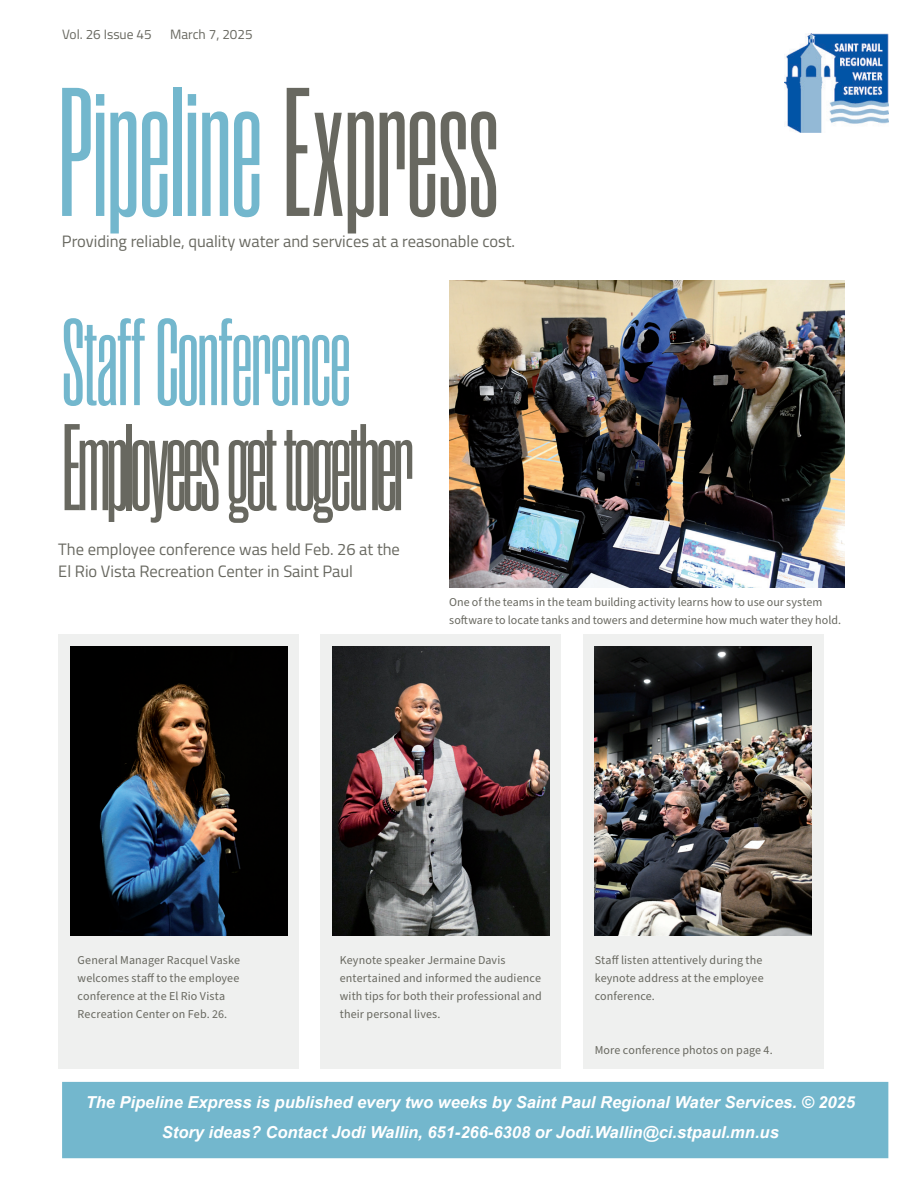
<style>
.page{position:relative;width:918px;height:1188px;background:#fff}
.page>*{position:absolute;margin:0;border:0;box-sizing:border-box;transform-origin:0 0}
.t1{font:600 183px "Rama Gothic C";letter-spacing:-.005em;color:#73b7cd}
.t2{font:600 123px "Rama Gothic C";letter-spacing:-.03em;color:#686860}
.t3{font:600 123px "Rama Gothic C";letter-spacing:-.01em;color:#73b7cd}
.t4{font:italic 700 16.5px/29.8px "Arial";color:#fff;text-align:center}
.t5{font:16.5px/22.5px "Titillium Web";color:#686860}
.t6{font:13.5px "Titillium Web";color:#686860}
.t7{font:12px/18px "Source Sans Pro";letter-spacing:.01em;color:#686860}
.s1{color:#686860}
</style>
<div class="page">
<div style="left:62px;top:1082px;width:826px;height:76px;background:#73b7cd"></div>
<div style="left:58px;top:634px;width:241px;height:434px;background:#eff0ef"></div>
<div style="left:321px;top:634px;width:240px;height:434px;background:#eff0ef"></div>
<div style="left:583px;top:634px;width:241px;height:434px;background:#eff0ef"></div>
<img style="left:70px;top:647px;width:217px;height:288px">
<img style="left:595px;top:647px;width:217px;height:288px">
<img style="left:333px;top:647px;width:216px;height:288px">
<img style="left:449px;top:280px;width:396px;height:308px">
<img style="left:785px;top:33px;width:103px;height:99px">
<p class="t6" style="left:62px;top:24px;width:91px">Vol. 26 Issue 45</p>
<p class="t6" style="left:170px;top:24px;width:84px">March 7, 2025</p>
<h1 class="t1" style="left:58px;top:71px;width:442px">Pipeline <span class="s1">Express</span></h1>
<h3 class="t5" style="left:62px;top:229px;width:455px">Providing reliable, quality water and services at a reasonable cost.</h3>
<h2 class="t3" style="left:62px;top:308px;width:291px">Staff Conference</h2>
<h2 class="t2" style="left:62px;top:413px;width:353px">Employees get together</h2>
<h3 class="t5" style="left:58px;top:537px;width:343px">The employee conference was held Feb. 26 at the<br>El Rio Vista Recreation Center in Saint Paul</h3>
<p class="t7" style="left:449px;top:594px;width:393px">One of the teams in the team building activity learns how to use our system software to locate tanks and towers and determine how much water they hold.</p>
<p class="t7" style="left:78px;top:952px;width:164px">General Manager Racquel Vaske welcomes staff to the employee conference at the El Rio Vista<br>Recreation Center on Feb. 26.</p>
<p class="t7" style="left:340px;top:952px;width:204px">Keynote speaker Jermaine Davis entertained and informed the audience with tips for both their professional and their personal lives.</p>
<p class="t7" style="left:595px;top:952px;width:170px;text-align:justify">Staff listen attentively during the keynote address at the employee conference.</p>
<p class="t7" style="left:595px;top:1041px;width:179px">More conference photos on page 4.</p>
<h3 class="t4" style="left:86px;top:1088px;width:771px">The Pipeline Express is published every two weeks by Saint Paul Regional Water Services. © 2025<br>Story ideas? Contact Jodi Wallin, 651-266-6308 or Jodi.Wallin@ci.stpaul.mn.us</h3>
</div>
